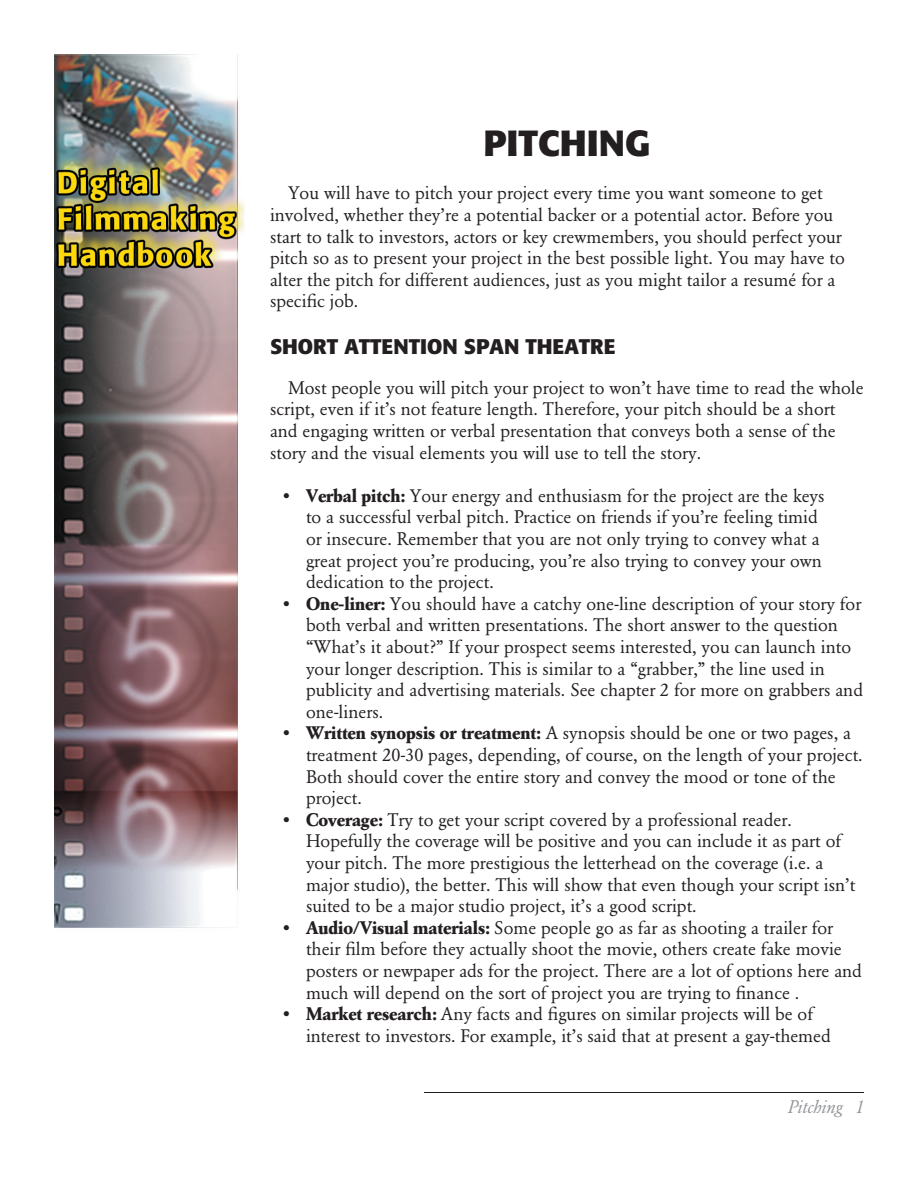
<style>
.page{position:relative;width:918px;height:1188px;background:#fff}
.page>*{position:absolute;margin:0;border:0;box-sizing:border-box;transform-origin:0 0}
.Headline{font:700 36px "Formata";color:#231f20}
.B_Head{font:700 21px "Formata";color:#231f20}
.Bullet_List{font:18px/21.6px "Garamond BE";color:#231f20}
.Body{font:18px/21.6px "Garamond BE";color:#231f20}
.t1{font:italic 18px "Garamond BE";color:#939598}
.s1{font-weight:700}
</style>
<div class="page">
<img style="left:54px;top:54px;width:191px;height:874px">
<hr style="left:424px;top:1092px;width:440px;height:1px;background:#231f20">
<p class="Headline" style="left:483px;top:121px;width:169px">PITCHING</p>
<p class="Body" style="left:270px;top:182px;width:576px;text-indent:18px">You will have to pitch your project every time you want someone to get involved, whether they’re a potential backer or a potential actor. Before you start to talk to investors, actors or key crewmembers, you should perfect your pitch so as to present your project in the best possible light. You may have to alter the pitch for different audiences, just as you might tailor a resumé for a specific job.</p>
<p class="B_Head" style="left:270px;top:334px;width:347px">SHORT ATTENTION SPAN THEATRE</p>
<p class="Body" style="left:270px;top:377px;width:595px;text-indent:18px">Most people you will pitch your project to won’t have time to read the whole script, even if it’s not feature length. Therefore, your pitch should be a short and engaging written or verbal presentation that conveys both a sense of the story and the visual elements you will use to tell the story.</p>
<p class="Bullet_List" style="left:306px;top:485px;width:520px;text-indent:-22px"><span class="s1">• Verbal pitch:</span> Your energy and enthusiasm for the project are the keys to a successful verbal pitch. Practice on friends if you’re feeling timid or insecure. Remember that you are not only trying to convey what a great project you’re producing, you’re also trying to convey your own dedication to the project.</p>
<p class="Bullet_List" style="left:306px;top:593px;width:559px;text-indent:-22px"><span class="s1">• One-liner:</span> You should have a catchy one-line description of your story for both verbal and written presentations. The short answer to the question “What’s it about?” If your prospect seems interested, you can launch into your longer description. This is similar to a “grabber,” the line used in publicity and advertising materials. See chapter 2 for more on grabbers and one-liners.</p>
<p class="Bullet_List" style="left:306px;top:722px;width:558px;text-indent:-22px"><span class="s1">• Written synopsis or treatment:</span> A synopsis should be one or two pages, a treatment 20-30 pages, depending, of course, on the length of your project.<br>Both should cover the entire story and convey the mood or tone of the project.</p>
<p class="Bullet_List" style="left:306px;top:809px;width:551px;text-indent:-22px"><span class="s1">• Coverage:</span> Try to get your script covered by a professional reader.<br>Hopefully the coverage will be positive and you can include it as part of your pitch. The more prestigious the letterhead on the coverage (i.e. a major studio), the better. This will show that even though your script isn’t suited to be a major studio project, it’s a good script.</p>
<p class="Bullet_List" style="left:306px;top:917px;width:558px;text-indent:-22px"><span class="s1">• Audio/Visual materials:</span> Some people go as far as shooting a trailer for their film before they actually shoot the movie, others create fake movie posters or newpaper ads for the project. There are a lot of options here and much will depend on the sort of project you are trying to finance .</p>
<p class="Bullet_List" style="left:306px;top:1003px;width:526px;text-indent:-22px"><span class="s1">• Market research:</span> Any facts and figures on similar projects will be of interest to investors. For example, it’s said that at present a gay-themed</p>
<p class="t1" style="left:788px;top:1097px;width:78px">Pitching 1</p>
</div>
